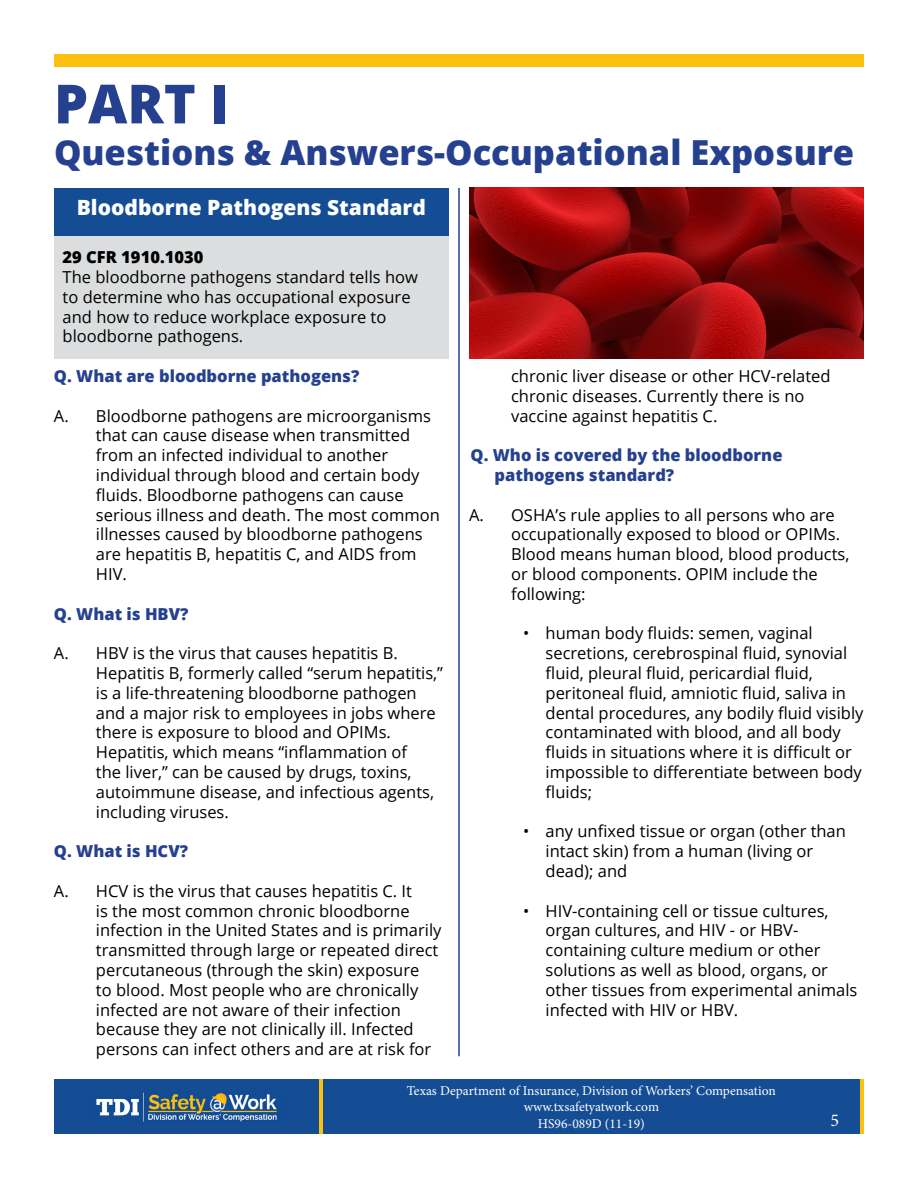
<style>
.page{position:relative;width:918px;height:1188px;background:#fff}
.page>*{position:absolute;margin:0;border:0;box-sizing:border-box;transform-origin:0 0}
.t1{font:800 54px "Open Sans";color:#25408f}
.t2{font:800 34.5px "Open Sans";color:#25408f}
.t3{font:800 21px "Open Sans";color:#fff}
.t4{font:18px "Minion Pro";color:#fff}
.t5{font:16.5px/19.8px "Open Sans";color:#000}
.t6{font:800 16.5px/19.8px "Open Sans";color:#25408f}
.t7{font:800 16.5px "Open Sans";color:#000}
.t8{font:13.5px/16.2px "Minion Pro";color:#fff;text-align:center}
</style>
<div class="page">
<div style="left:54px;top:54px;width:810px;height:13px;background:#fec00f"></div>
<div style="left:54px;top:235px;width:395px;height:124px;background:#dcddde"></div>
<hr style="left:458px;top:188px;width:2px;height:868px;background:#25408f">
<div style="left:54px;top:188px;width:395px;height:47px;background:#154d94"></div>
<img style="left:469px;top:188px;width:395px;height:171px">
<div style="left:54px;top:1080px;width:810px;height:54px;background:#154d94"></div>
<hr style="left:319px;top:1080px;width:4px;height:54px;background:#fec00f">
<hr style="left:860px;top:1080px;width:4px;height:54px;background:#fec00f">
<img style="left:96px;top:1092px;width:181px;height:30px">
<h2 class="t1" style="left:54px;top:63px;width:176px">PART I</h2>
<h2 class="t2" style="left:54px;top:126px;width:802px">Questions &amp; Answers-Occupational Exposure</h2>
<h3 class="t3" style="left:77px;top:191px;width:351px">Bloodborne Pathogens Standard</h3>
<p class="t7" style="left:63px;top:245px;width:142px">29 CFR 1910.1030</p>
<p class="t5" style="left:63px;top:267px;width:357px">The bloodborne pathogens standard tells how to determine who has occupational exposure and how to reduce workplace exposure to bloodborne pathogens.</p>
<p class="t6" style="left:54px;top:365px;width:307px">Q. What are bloodborne pathogens?</p>
<p class="t5" style="left:96px;top:405px;width:337px;text-indent:-42px">A. Bloodborne pathogens are microorganisms that can cause disease when transmitted from an infected individual to another individual through blood and certain body</p>
<p class="t5" style="left:96px;top:484px;width:309px">fluids. Bloodborne pathogens can cause</p>
<p class="t5" style="left:96px;top:504px;width:345px">serious illness and death. The most common illnesses caused by bloodborne pathogens are hepatitis B, hepatitis C, and AIDS from HIV.</p>
<p class="t6" style="left:54px;top:603px;width:136px">Q. What is HBV?</p>
<p class="t5" style="left:96px;top:643px;width:349px;text-indent:-42px">A. HBV is the virus that causes hepatitis B.<br>Hepatitis B, formerly called “serum hepatitis,” is a life-threatening bloodborne pathogen</p>
<p class="t5" style="left:96px;top:702px;width:341px">and a major risk to employees in jobs where</p>
<p class="t5" style="left:96px;top:722px;width:297px">there is exposure to blood and OPIMs.</p>
<p class="t5" style="left:96px;top:742px;width:313px">Hepatitis, which means “inflammation of</p>
<p class="t5" style="left:96px;top:762px;width:340px">the liver,” can be caused by drugs, toxins, autoimmune disease, and infectious agents, including viruses.</p>
<p class="t6" style="left:54px;top:840px;width:136px">Q. What is HCV?</p>
<p class="t5" style="left:96px;top:880px;width:347px;text-indent:-42px">A. HCV is the virus that causes hepatitis C. It<br>is the most common chronic bloodborne infection in the United States and is primarily transmitted through large or repeated direct percutaneous (through the skin) exposure<br>to blood. Most people who are chronically infected are not aware of their infection because they are not clinically ill. Infected persons can infect others and are at risk for</p>
<p class="t5" style="left:511px;top:366px;width:321px">chronic liver disease or other HCV-related chronic diseases. Currently there is no vaccine against hepatitis C.</p>
<p class="t6" style="left:495px;top:444px;width:289px;text-indent:-24px">Q. Who is covered by the bloodborne pathogens standard?</p>
<p class="t5" style="left:511px;top:504px;width:340px;text-indent:-42px">A. OSHA’s rule applies to all persons who are occupationally exposed to blood or OPIMs.<br>Blood means human blood, blood products, or blood components. OPIM include the following:</p>
<p class="t5" style="left:546px;top:623px;width:319px;text-indent:-23px">• human body fluids: semen, vaginal secretions, cerebrospinal fluid, synovial fluid, pleural fluid, pericardial fluid, peritoneal fluid, amniotic fluid, saliva in dental procedures, any bodily fluid visibly contaminated with blood, and all body fluids in situations where it is difficult or impossible to differentiate between body fluids;</p>
<p class="t5" style="left:546px;top:821px;width:302px;text-indent:-23px">• any unfixed tissue or organ (other than intact skin) from a human (living or dead); and</p>
<p class="t5" style="left:546px;top:900px;width:313px;text-indent:-23px">• HIV-containing cell or tissue cultures, organ cultures, and HIV - or HBV&shy;containing culture medium or other solutions as well as blood, organs, or other tissues from experimental animals infected with HIV or HBV.</p>
<p class="t8" style="left:407px;top:1083px;width:370px">Texas Department of Insurance, Division of Workers’ Compensation www.txsafetyatwork.com<br>HS96-089D (11-19)</p>
<p class="t4" style="left:831px;top:1108px;width:10px">5</p>
</div>
